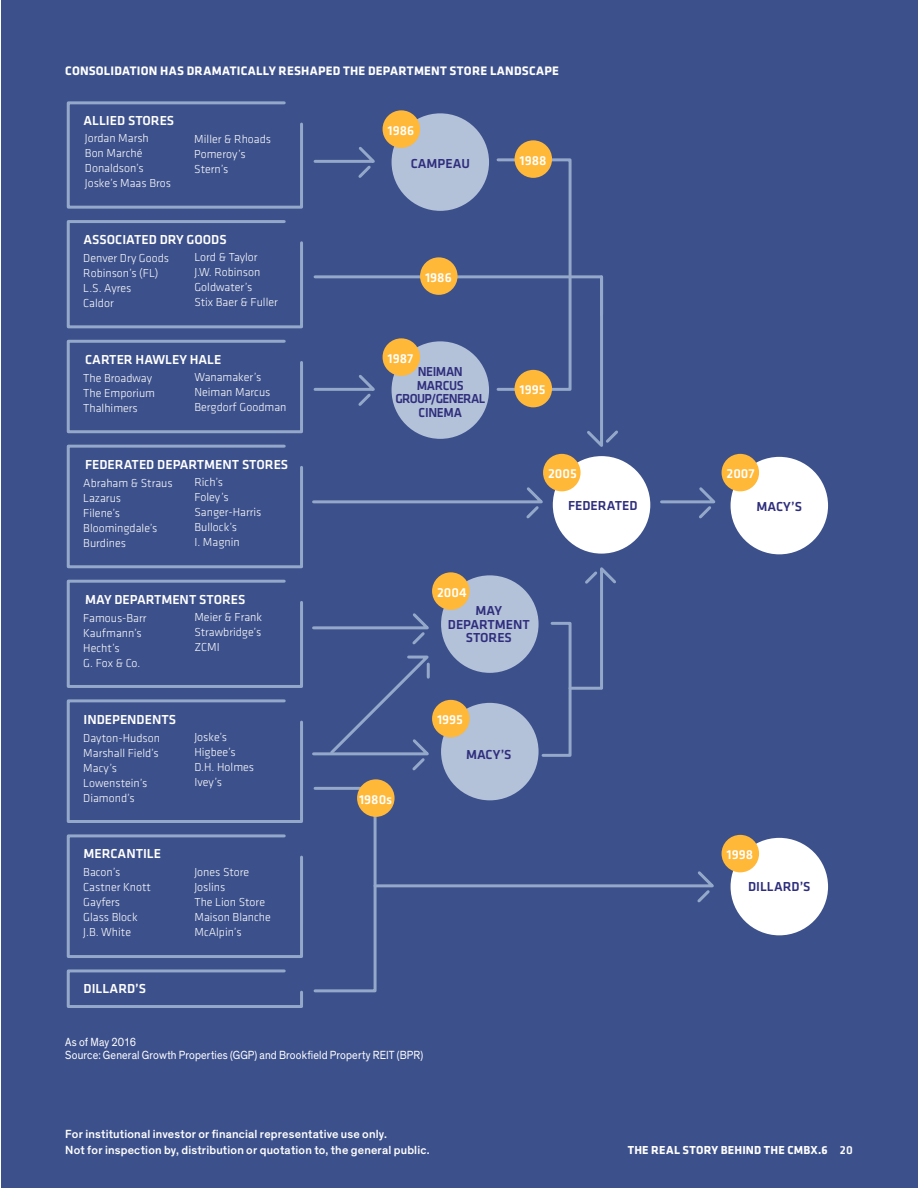
<style>
.page{position:relative;width:918px;height:1188px;background:#fff}
.page>*{position:absolute;margin:0;border:0;box-sizing:border-box;transform-origin:0 0}
.t1{font:500 13.5px "Klavika";color:#fff}
.t2{font:500 13.5px/13.5px "Klavika";letter-spacing:-.005em;color:#2f2e7d;text-align:center}
.t3{font:500 13.5px/13.5px "Klavika";letter-spacing:-.035em;color:#2f2e7d;text-align:center;scale:.95 1}
.t4{font:700 12.75px "Klavika";letter-spacing:.02em;color:#fff}
.t5{font:300 12px/15px "Klavika";color:#fff}
.t6{font:500 12px/16.5px "Theinhardt";letter-spacing:.015em;color:#fff}
.t7{font:12px/13.5px "Theinhardt";letter-spacing:.015em;color:#fff;scale:.9 1}
.t8{font:700 12px "Klavika";letter-spacing:.015em;color:#fff}
.s1{font-weight:500}
</style>
<div class="page">
<div style="left:1px;top:0;width:917px;height:1188px;background:#3c508b"></div>
<hr style="left:315px;top:275px;width:287px;height:3px;background:#94a8ca">
<div style="left:392px;top:341px;width:97px;height:98px;background:#b3c1d9;border-radius:50%"></div>
<div style="left:731px;top:838px;width:97px;height:97px;background:#fff;border-radius:50%"></div>
<svg style="left:313px;top:147px;width:62px;height:31px"></svg>
<svg style="left:66px;top:101px;width:237px;height:108px"></svg>
<svg style="left:66px;top:220px;width:237px;height:109px"></svg>
<svg style="left:66px;top:579px;width:237px;height:109px"></svg>
<svg style="left:66px;top:699px;width:237px;height:124px"></svg>
<svg style="left:66px;top:834px;width:237px;height:124px"></svg>
<svg style="left:66px;top:969px;width:237px;height:39px"></svg>
<svg style="left:66px;top:444px;width:237px;height:125px"></svg>
<div style="left:441px;top:575px;width:98px;height:98px;background:#b3c1d9;border-radius:50%"></div>
<div style="left:432px;top:572px;width:38px;height:38px;background:#ffb837;border-radius:50%"></div>
<div style="left:441px;top:703px;width:98px;height:97px;background:#b3c1d9;border-radius:50%"></div>
<div style="left:432px;top:700px;width:38px;height:37px;background:#ffb837;border-radius:50%"></div>
<div style="left:722px;top:835px;width:37px;height:37px;background:#ffb837;border-radius:50%"></div>
<div style="left:731px;top:457px;width:97px;height:97px;background:#fff;border-radius:50%"></div>
<div style="left:722px;top:454px;width:37px;height:37px;background:#ffb837;border-radius:50%"></div>
<svg style="left:312px;top:613px;width:117px;height:32px"></svg>
<svg style="left:660px;top:487px;width:56px;height:32px"></svg>
<svg style="left:312px;top:487px;width:231px;height:32px"></svg>
<svg style="left:377px;top:871px;width:337px;height:32px"></svg>
<svg style="left:313px;top:375px;width:62px;height:31px"></svg>
<div style="left:383px;top:338px;width:37px;height:38px;background:#ffb837;border-radius:50%"></div>
<svg style="left:584px;top:275px;width:34px;height:172px"></svg>
<svg style="left:582px;top:567px;width:34px;height:123px"></svg>
<svg style="left:312px;top:655px;width:123px;height:116px"></svg>
<div style="left:497px;top:158px;width:75px;height:233px;border:3px solid #94a8ca"></div>
<div style="left:314px;top:787px;width:63px;height:205px;border:3px solid #94a8ca"></div>
<svg style="left:541px;top:621px;width:32px;height:136px"></svg>
<div style="left:553px;top:456px;width:97px;height:98px;background:#fff;border-radius:50%"></div>
<div style="left:392px;top:113px;width:97px;height:98px;background:#b3c1d9;border-radius:50%"></div>
<div style="left:383px;top:110px;width:37px;height:38px;background:#ffb837;border-radius:50%"></div>
<div style="left:420px;top:257px;width:38px;height:38px;background:#ffb837;border-radius:50%"></div>
<div style="left:515px;top:140px;width:37px;height:38px;background:#ffb837;border-radius:50%"></div>
<div style="left:515px;top:370px;width:37px;height:37px;background:#ffb837;border-radius:50%"></div>
<div style="left:543px;top:454px;width:38px;height:37px;background:#ffb837;border-radius:50%"></div>
<div style="left:357px;top:779px;width:38px;height:38px;background:#ffb837;border-radius:50%"></div>
<hr style="left:570px;top:687px;width:32px;height:3px;background:#94a8ca">
<svg style="left:66px;top:339px;width:237px;height:95px"></svg>
<p class="t4" style="left:65px;top:61px;width:495px">CONSOLIDATION HAS DRAMATICALLY RESHAPED THE DEPARTMENT STORE LANDSCAPE</p>
<p class="t1" style="left:84px;top:111px;width:92px">ALLIED STORES</p>
<p class="t5" style="left:85px;top:131px;width:87px">Jordan Marsh<br>Bon Marché<br>Donaldson’s<br>Joske’s Maas Bros</p>
<p class="t5" style="left:194px;top:131px;width:78px">Miller &amp; Rhoads<br>Pomeroy’s<br>Stern’s</p>
<p class="t1" style="left:84px;top:231px;width:145px">ASSOCIATED DRY GOODS</p>
<p class="t5" style="left:83px;top:251px;width:87px">Denver Dry Goods<br>Robinson’s (FL)<br>L.S. Ayres<br>Caldor</p>
<p class="t5" style="left:194px;top:250px;width:85px">Lord &amp; Taylor<br>J.W. Robinson<br>Goldwater’s<br>Stix Baer &amp; Fuller</p>
<p class="t1" style="left:85px;top:350px;width:138px">CARTER HAWLEY HALE</p>
<p class="t5" style="left:83px;top:370px;width:73px">The Broadway<br>The Emporium<br>Thalhimers</p>
<p class="t5" style="left:194px;top:370px;width:93px">Wanamaker’s<br>Neiman Marcus<br>Bergdorf Goodman</p>
<p class="t1" style="left:85px;top:455px;width:205px">FEDERATED DEPARTMENT STORES</p>
<p class="t5" style="left:83px;top:475px;width:91px">Abraham &amp; Straus<br>Lazarus<br>Filene’s<br>Bloomingdale’s<br>Burdines</p>
<p class="t5" style="left:194px;top:474px;width:69px">Rich’s<br>Foley’s<br>Sanger-Harris<br>Bullock’s<br>I. Magnin</p>
<p class="t1" style="left:85px;top:590px;width:162px">MAY DEPARTMENT STORES</p>
<p class="t5" style="left:83px;top:610px;width:65px">Famous-Barr<br>Kaufmann’s<br>Hecht’s<br>G. Fox &amp; Co.</p>
<p class="t5" style="left:194px;top:609px;width:69px;text-align:justify">Meier &amp; Frank Strawbridge’s ZCMI</p>
<p class="t1" style="left:84px;top:710px;width:94px">INDEPENDENTS</p>
<p class="t5" style="left:83px;top:730px;width:78px">Dayton-Hudson<br>Marshall Field’s<br>Macy’s<br>Lowenstein’s<br>Diamond’s</p>
<p class="t5" style="left:194px;top:729px;width:61px">Joske’s<br>Higbee’s<br>D.H. Holmes<br>Ivey’s</p>
<p class="t1" style="left:84px;top:845px;width:79px">MERCANTILE</p>
<p class="t5" style="left:83px;top:865px;width:69px">Bacon’s<br>Castner Knott<br>Gayfers<br>Glass Block<br>J.B. White</p>
<p class="t5" style="left:194px;top:864px;width:78px">Jones Store<br>Joslins<br>The Lion Store<br>Maison Blanche<br>McAlpin’s</p>
<p class="t1" style="left:84px;top:980px;width:64px">DILLARD’S</p>
<p class="t1" style="left:388px;top:121px;width:28px">1986</p>
<p class="t2" style="left:411px;top:156px;width:61px">CAMPEAU</p>
<p class="t1" style="left:520px;top:151px;width:28px">1988</p>
<p class="t1" style="left:425px;top:268px;width:28px">1986</p>
<p class="t1" style="left:388px;top:349px;width:27px">1987</p>
<p class="t3" style="left:395px;top:365px;width:96px">NEIMAN<br>MARCUS<br>GROUP/GENERAL<br>CINEMA</p>
<p class="t1" style="left:437px;top:583px;width:31px">2004</p>
<p class="t1" style="left:520px;top:381px;width:27px">1995</p>
<p class="t1" style="left:548px;top:465px;width:30px">2005</p>
<p class="t2" style="left:568px;top:499px;width:71px">FEDERATED</p>
<p class="t2" style="left:448px;top:604px;width:83px">MAY<br>DEPARTMENT<br>STORES</p>
<p class="t1" style="left:437px;top:711px;width:27px">1995</p>
<p class="t1" style="left:359px;top:790px;width:35px">1980s</p>
<p class="t2" style="left:466px;top:748px;width:47px">MACY’S</p>
<p class="t7" style="left:65px;top:1035px;width:399px">As of May 2016<br>Source: General Growth Properties (GGP) and Brookfield Property REIT (BPR)</p>
<p class="t1" style="left:727px;top:465px;width:30px">2007</p>
<p class="t2" style="left:757px;top:499px;width:47px">MACY’S</p>
<p class="t1" style="left:727px;top:846px;width:28px">1998</p>
<p class="t2" style="left:748px;top:880px;width:64px">DILLARD’S</p>
<p class="t6" style="left:65px;top:1126px;width:366px">For institutional investor or financial representative use only.<br>Not for inspection by, distribution or quotation to, the general public.</p>
<p class="t8" style="left:628px;top:1142px;width:227px">THE REAL STORY BEHIND THE CMBX.6 <span class="s1">20</span></p>
</div>
